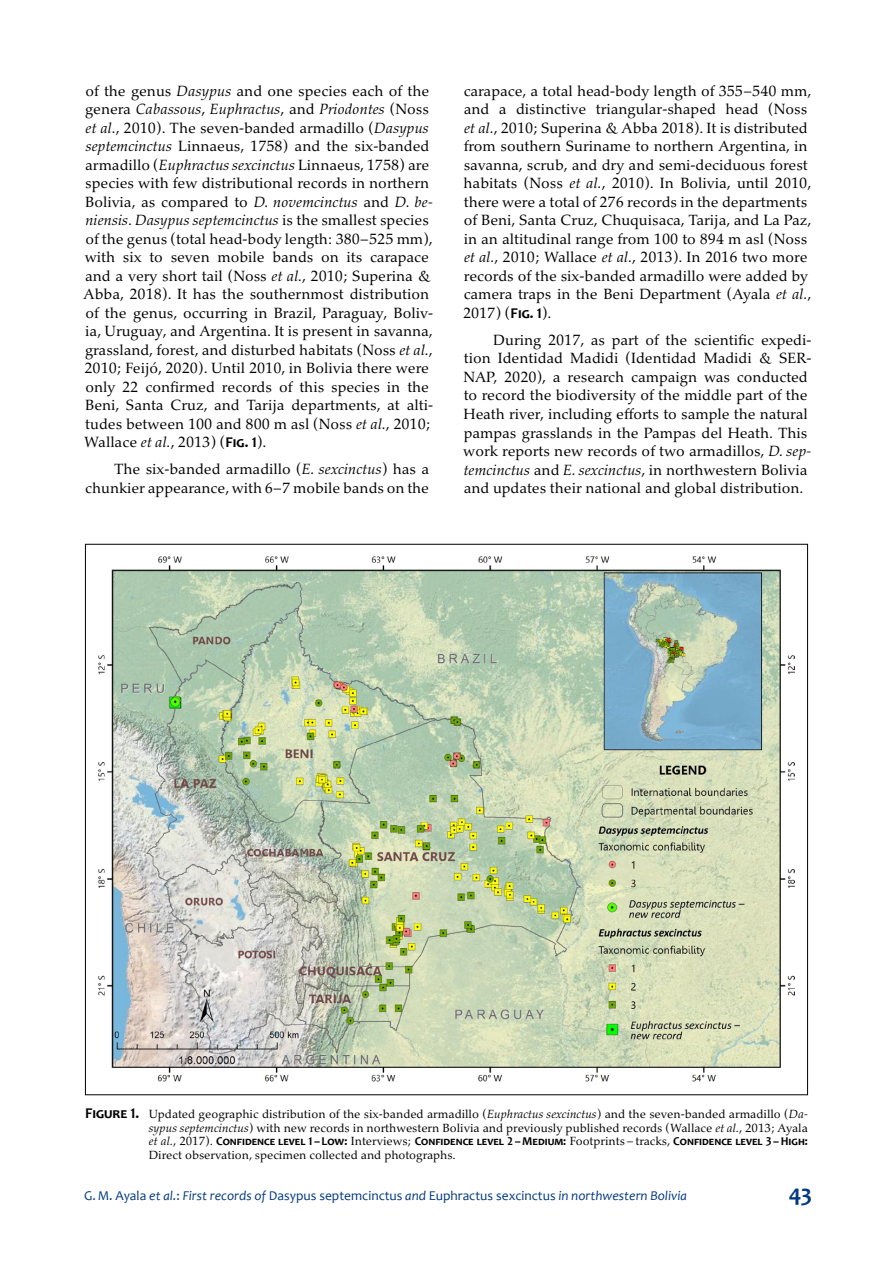
<style>
.page{position:relative;width:893px;height:1263px;background:#fff}
.page>*{position:absolute;margin:0;border:0;box-sizing:border-box;transform-origin:0 0}
.t1{font:700 24px "Candara";color:#003882}
.t2{font:15px/18.5px "Palatino Nova Pro";color:#000}
.t3{font:13.5px "Candara";color:#003882}
.t4{font:12px/13.5px "Palatino Nova Pro";color:#000;text-align:right}
.t5{font:700 12px "Candara";color:#000}
.s1{font-style:italic}
.s2{font-family:"Candara";font-weight:700}
.s3{font-family:"Candara";font-weight:700;font-size:15px}
.s4{font-family:"Palatino Nova Pro";font-weight:400;font-style:italic}
.s5{font-family:"Palatino Nova Pro";font-weight:400}
</style>
<div class="page">
<div style="left:85px;top:544px;width:723px;height:551px;background:#fff;border:1px solid #000"></div>
<img style="left:98px;top:556px;width:697px;height:526px">
<p class="t2" style="left:84px;top:82px;width:351px">of the genus <span class="s1">Dasypus</span> and one species each of the genera <span class="s1">Cabassous</span>, <span class="s1">Euphractus</span>, and <span class="s1">Priodontes</span> (Noss <span class="s1">et al.</span>, 2010). The seven-banded armadillo (<span class="s1">Dasypus septemcinctus</span> Linnaeus, 1758) and the six-banded armadillo (<span class="s1">Euphractus sexcinctus</span> Linnaeus, 1758) are species with few distributional records in northern Bolivia, as compared to <span class="s1">D. novemcinctus</span> and <span class="s1">D. be&shy;niensis</span>. <span class="s1">Dasypus septemcinctus</span> is the smallest species of the genus (total head-body length: 380–525 mm), with six to seven mobile bands on its carapace and a very short tail (Noss <span class="s1">et al.</span>, 2010; Superina &amp; Abba, 2018). It has the southernmost distribution of the genus, occurring in Brazil, Paraguay, Boliv&shy;ia, Uruguay, and Argentina. It is present in savanna, grassland, forest, and disturbed habitats (Noss <span class="s1">et al.</span>, 2010; Feijó, 2020). Until 2010, in Bolivia there were only 22 confirmed records of this species in the Beni, Santa Cruz, and Tarija departments, at alti&shy;tudes between 100 and 800 m asl (Noss <span class="s1">et al.</span>, 2010; Wallace <span class="s1">et al.</span>, 2013) (<span class="s2">Fig. 1</span>).</p>
<p class="t2" style="left:85px;top:460px;width:345px;text-align:right">The six-banded armadillo (<span class="s1">E. sexcinctus</span>) has a chunkier appearance, with 6–7 mobile bands on the</p>
<p class="t2" style="left:463px;top:82px;width:350px">carapace, a total head-body length of 355–540 mm, and a distinctive triangular-shaped head (Noss <span class="s1">et al.</span>, 2010; Superina &amp; Abba 2018). It is distributed from southern Suriname to northern Argentina, in savanna, scrub, and dry and semi-deciduous forest habitats (Noss <span class="s1">et al.</span>, 2010). In Bolivia, until 2010, there were a total of 276 records in the departments of Beni, Santa Cruz, Chuquisaca, Tarija, and La Paz, in an altitudinal range from 100 to 894 m asl (Noss <span class="s1">et al.</span>, 2010; Wallace <span class="s1">et al.</span>, 2013). In 2016 two more records of the six-banded armadillo were added by camera traps in the Beni Department (Ayala <span class="s1">et al.</span>, 2017) (<span class="s2">Fig. 1</span>).</p>
<p class="t2" style="left:463px;top:331px;width:350px;text-indent:30px">During 2017, as part of the scientific expedi&shy;tion Identidad Madidi (Identidad Madidi &amp; SER-NAP, 2020), a research campaign was conducted to record the biodiversity of the middle part of the Heath river, including efforts to sample the natural pampas grasslands in the Pampas del Heath. This work reports new records of two armadillos, <span class="s1">D. sep&shy;temcinctus</span> and <span class="s1">E. sexcinctus</span>, in northwestern Bolivia and updates their national and global distribution.</p>
<p class="t4" style="left:85px;top:1108px;width:724px"><span class="s3">Figure 1.</span> Updated geographic distribution of the six-banded armadillo (<span class="s1">Euphractus sexcinctus</span>) and the seven-banded armadillo (<span class="s1">Da&shy;sypus septemcinctus</span>) with new records in northwestern Bolivia and previously published records (Wallace <span class="s1">et al.</span>, 2013; Ayala</p>
<p class="t5" style="left:149px;top:1134px;width:661px"><span class="s4">et al.</span><span class="s5">, 2017).</span> Confidence level 1 –Low: <span class="s5">Interviews;</span> Confidence level 2 –Medium: <span class="s5">Footprints–tracks,</span> Confidence level 3–High:</p>
<p class="t4" style="left:149px;top:1148px;width:309px">Direct observation, specimen collected and photographs.</p>
<p class="t3" style="left:84px;top:1187px;width:604px">G.M. Ayala <span class="s1">et al.</span>: <span class="s1">First records of</span> Dasypus septemcinctus <span class="s1">and</span> Euphractus sexcinctus <span class="s1">in northwestern Bolivia</span></p>
<h1 class="t1" style="left:789px;top:1178px;width:25px">43</h1>
</div>
